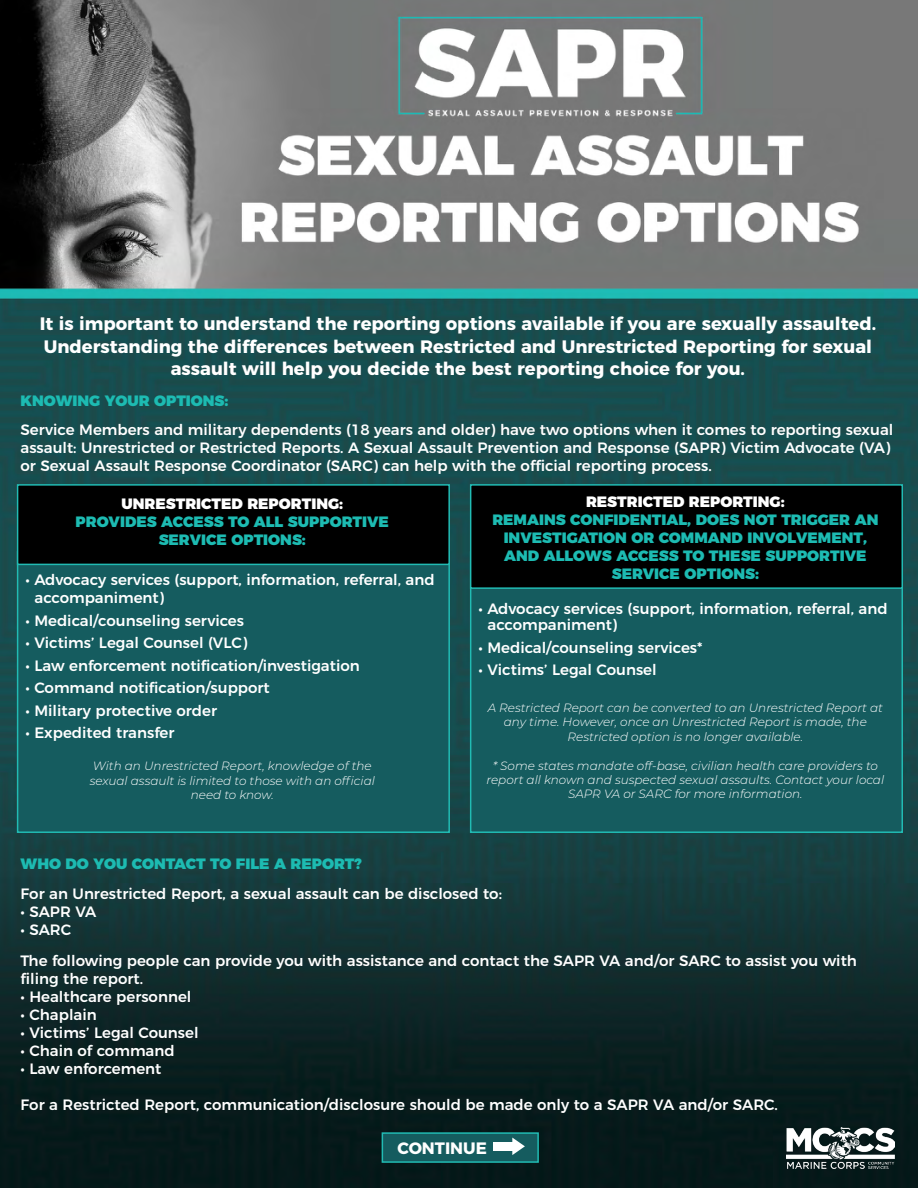
<style>
.page{position:relative;width:918px;height:1188px;background:#fff}
.page>*{position:absolute;margin:0;border:0;box-sizing:border-box;transform-origin:0 0}
.t1{font:700 18px/22.5px "Montserrat";color:#fff;text-align:center}
.t2{font:700 16.5px "Montserrat";color:#fff}
.t3{font:500 15px/18px "Montserrat";color:#fff}
.t4{font:900 15px/18px "Montserrat";color:#1dbbb2;text-align:center}
.t5{font:900 15px "Montserrat";color:#fff}
.t6{font:italic 300 12px/14.4px "Montserrat";color:#fff;text-align:center}
</style>
<div class="page">
<img style="left:0;top:0;width:918px;height:1188px">
<div style="left:17px;top:551px;width:433px;height:282px;background:#155c5f;border:2px solid #21bbb3"></div>
<div style="left:17px;top:484px;width:433px;height:81px;background:#000;border:2px solid #21bbb3"></div>
<div style="left:470px;top:551px;width:433px;height:282px;background:#155c5f;border:2px solid #21bbb3"></div>
<div style="left:470px;top:484px;width:433px;height:105px;background:#000;border:2px solid #21bbb3"></div>
<img style="left:787px;top:1127px;width:108px;height:41px">
<div style="left:382px;top:1132px;width:157px;height:31px;background:#155c5f;border:2px solid #21bbb3"></div>
<div style="left:494px;top:1142px;width:21px;height:8px;background:#fff"></div>
<svg style="left:512px;top:1138px;width:13px;height:17px"></svg>
<p class="t1" style="left:40px;top:311px;width:838px">It is important to understand the reporting options available if you are sexually assaulted.<br>Understanding the differences between Restricted and Unrestricted Reporting for sexual assault will help you decide the best reporting choice for you.</p>
<p class="t4" style="left:21px;top:391px;width:210px">KNOWING YOUR OPTIONS:</p>
<p class="t3" style="left:21px;top:419px;width:874px">Service Members and military dependents (18 years and older) have two options when it comes to reporting sexual assault: Unrestricted or Restricted Reports. A Sexual Assault Prevention and Response (SAPR) Victim Advocate (VA) or Sexual Assault Response Coordinator (SARC) can help with the official reporting process.</p>
<p class="t5" style="left:122px;top:491px;width:223px">UNRESTRICTED REPORTING:</p>
<p class="t4" style="left:76px;top:511px;width:315px">PROVIDES ACCESS TO ALL SUPPORTIVE<br>SERVICE OPTIONS:</p>
<p class="t3" style="left:34px;top:570px;width:402px;text-indent:-9px">• Advocacy services (support, information, referral, and accompaniment)</p>
<p class="t3" style="left:25px;top:610px;width:220px">• Medical/counseling services</p>
<p class="t3" style="left:25px;top:633px;width:223px">• Victims’ Legal Counsel (VLC)</p>
<p class="t3" style="left:25px;top:655px;width:336px">• Law enforcement notification/investigation</p>
<p class="t3" style="left:25px;top:678px;width:246px">• Command notification/support</p>
<p class="t3" style="left:25px;top:700px;width:193px">• Military protective order</p>
<p class="t3" style="left:25px;top:723px;width:150px">• Expedited transfer</p>
<p class="t6" style="left:90px;top:759px;width:287px">With an Unrestricted Report, knowledge of the sexual assault is limited to those with an official need to know.</p>
<p class="t5" style="left:586px;top:489px;width:200px">RESTRICTED REPORTING:</p>
<p class="t4" style="left:492px;top:510px;width:388px">REMAINS CONFIDENTIAL, DOES NOT TRIGGER AN INVESTIGATION OR COMMAND INVOLVEMENT, AND ALLOWS ACCESS TO THESE SUPPORTIVE SERVICE OPTIONS:</p>
<p class="t3" style="left:488px;top:599px;width:402px;line-height:16.5px;text-indent:-9px">• Advocacy services (support, information, referral, and accompaniment)</p>
<p class="t3" style="left:479px;top:637px;width:225px">• Medical/counseling services*</p>
<p class="t3" style="left:479px;top:660px;width:180px">• Victims’ Legal Counsel</p>
<p class="t6" style="left:488px;top:700px;width:397px">A Restricted Report can be converted to an Unrestricted Report at any time. However, once an Unrestricted Report is made, the<br>Restricted option is no longer available.</p>
<p class="t6" style="left:487px;top:758px;width:399px">* Some states mandate off-base, civilian health care providers to report all known and suspected sexual assaults. Contact your local<br>SAPR VA or SARC for more information.</p>
<p class="t4" style="left:21px;top:853px;width:343px">WHO DO YOU CONTACT TO FILE A REPORT?</p>
<p class="t3" style="left:21px;top:883px;width:483px">For an Unrestricted Report, a sexual assault can be disclosed to:</p>
<p class="t3" style="left:21px;top:901px;width:77px">• SAPR VA</p>
<p class="t3" style="left:21px;top:912px;width:838px;line-height:31.5px">• SARC<br>The following people can provide you with assistance and contact the SAPR VA and/or SARC to assist you with</p>
<p class="t3" style="left:21px;top:969px;width:124px">filing the report.</p>
<p class="t3" style="left:21px;top:987px;width:172px">• Healthcare personnel</p>
<p class="t3" style="left:21px;top:1005px;width:78px">• Chaplain</p>
<p class="t3" style="left:21px;top:1023px;width:180px">• Victims’ Legal Counsel</p>
<p class="t3" style="left:21px;top:1041px;width:156px">• Chain of command</p>
<p class="t3" style="left:21px;top:1059px;width:142px">• Law enforcement</p>
<p class="t3" style="left:21px;top:1095px;width:759px">For a Restricted Report, communication/disclosure should be made only to a SAPR VA and/or SARC.</p>
<p class="t2" style="left:397px;top:1134px;width:91px">CONTINUE</p>
</div>
